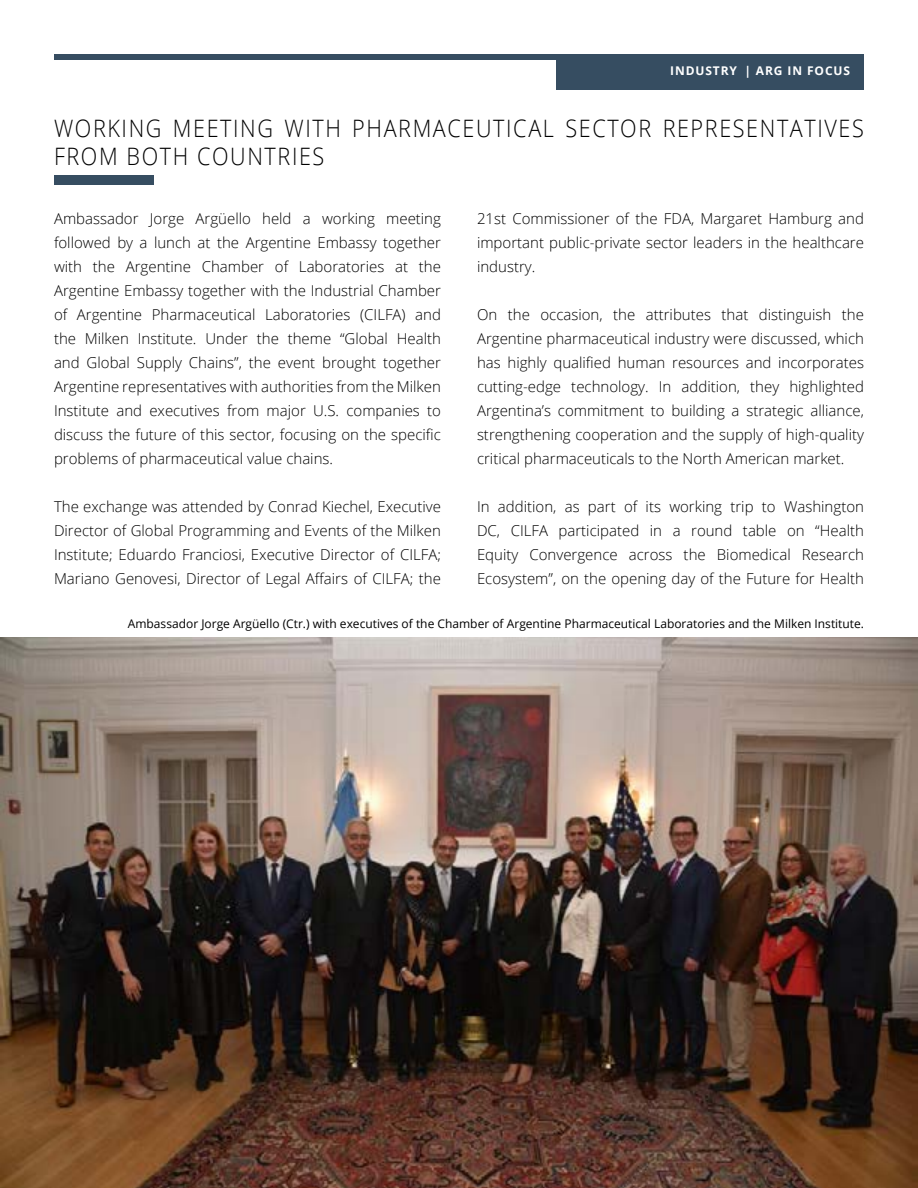
<style>
.page{position:relative;width:918px;height:1188px;background:#fff}
.page>*{position:absolute;margin:0;border:0;box-sizing:border-box;transform-origin:0 0}
.t1{font:300 24px/28.8px "Open Sans";letter-spacing:.075em;color:#000;scale:.9 1}
.t2{font:300 15px/24px "Open Sans";color:#000;text-align:justify}
.t3{font:12px "Open Sans";color:#000}
.t4{font:700 12px "Open Sans";letter-spacing:.075em;color:#fff}
</style>
<div class="page">
<div style="left:54px;top:54px;width:810px;height:5px;background:#364d61"></div>
<div style="left:556px;top:54px;width:308px;height:36px;background:#364d61"></div>
<img style="left:0;top:637px;width:918px;height:551px">
<div style="left:54px;top:176px;width:100px;height:9px;background:#364d61"></div>
<p class="t4" style="left:670px;top:62px;width:182px">IN DUSTRY | ARG IN FOCUS</p>
<h1 class="t1" style="left:54px;top:113px;width:901px">WORKING MEETING WITH PHARMACEUTICAL SECTOR REPRESENTATIVES<br>FROM BOTH COUNTRIES</h1>
<p class="t2" style="left:54px;top:206px;width:389px">Ambassador Jorge Argüello held a working meeting followed by a lunch at the Argentine Embassy together with the Argentine Chamber of Laboratories at the Argentine Embassy together with the Industrial Chamber of Argentine Pharmaceutical Laboratories (CILFA) and the Milken Institute. Under the theme “Global Health and Global Supply Chains”, the event brought together Argentine representatives with authorities from the Milken Institute and executives from major U.S. companies to discuss the future of this sector, focusing on the specific problems of pharmaceutical value chains.</p>
<p class="t2" style="left:54px;top:494px;width:389px">The exchange was attended by Conrad Kiechel, Executive Director of Global Programming and Events of the Milken Institute; Eduardo Franciosi, Executive Director of CILFA; Mariano Genovesi, Director of Legal Affairs of CILFA; the</p>
<p class="t2" style="left:477px;top:206px;width:389px">21st Commissioner of the FDA, Margaret Hamburg and important public-private sector leaders in the healthcare industry.</p>
<p class="t2" style="left:477px;top:302px;width:389px">On the occasion, the attributes that distinguish the Argentine pharmaceutical industry were discussed, which has highly qualified human resources and incorporates cutting-edge technology. In addition, they highlighted Argentina’s commitment to building a strategic alliance, strengthening cooperation and the supply of high-quality critical pharmaceuticals to the North American market.</p>
<p class="t2" style="left:477px;top:494px;width:389px">In addition, as part of its working trip to Washington DC, CILFA participated in a round table on “Health Equity Convergence across the Biomedical Research Ecosystem”, on the opening day of the Future for Health</p>
<p class="t3" style="left:128px;top:616px;width:738px">Ambassador Jorge Argüello (Ctr.) with executives of the Chamber of Argentine Pharmaceutical Laboratories and the Milken Institute.</p>
</div>
